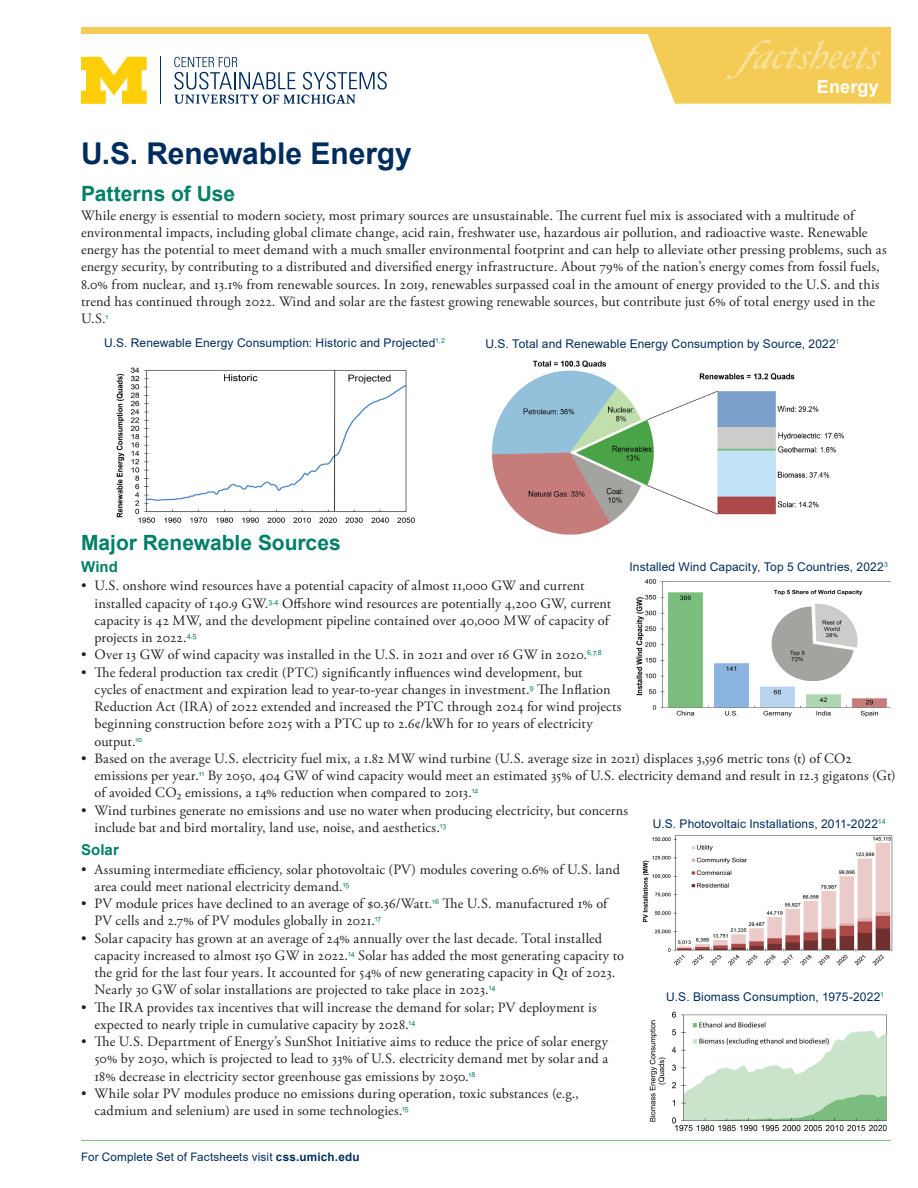
<style>
.page{position:relative;width:918px;height:1188px;background:#fff}
.page>*{position:absolute;margin:0;border:0;box-sizing:border-box;transform-origin:0 0}
.t1{font:700 30px "Arial";color:#002d5e}
.Main_subhead{font:700 21px "Arial";color:#008066}
.t2{font:700 18px "Arial";letter-spacing:.01em;color:#fff}
.sub_head{font:700 15px "Arial";letter-spacing:.01em;color:#008066}
.bullets{font:14.25px/17.2px "Adobe Garamond Pro";letter-spacing:.01em;color:#231f20}
.chart_headline{font:12px "Arial";letter-spacing:.01em;color:#002d5e}
.folio{font:11.7px "Arial";letter-spacing:.01em;color:#002d5e}
.s1{font-weight:700}
</style>
<div class="page">
<div style="left:81px;top:27px;width:810px;height:7px;background:#f4cc55"></div>
<hr style="left:81px;top:1140px;width:810px;height:1px;background:#82c889">
<svg style="left:174px;top:57px;width:213px;height:47px"></svg>
<hr style="left:160px;top:57px;width:1px;height:47px;background:#002d5e">
<svg style="left:81px;top:57px;width:66px;height:47px"></svg>
<svg style="left:647px;top:34px;width:244px;height:70px;background:#f4d064"></svg>
<img style="left:116px;top:367px;width:299px;height:156px">
<img style="left:636px;top:579px;width:255px;height:138px">
<img style="left:642px;top:835px;width:251px;height:131px">
<img style="left:649px;top:1011px;width:238px;height:121px">
<img style="left:492px;top:360px;width:352px;height:175px">
<p class="t2" style="left:817px;top:74px;width:63px">Energy</p>
<p class="t1" style="left:81px;top:133px;width:332px">U.S. Renewable Energy</p>
<p class="Main_subhead" style="left:81px;top:179px;width:156px">Patterns of Use</p>
<p class="bullets" style="left:81px;top:207px;width:807px">While energy is essential to modern society, most primary sources are unsustainable. The current fuel mix is associated with a multitude of environmental impacts, including global climate change, acid rain, freshwater use, hazardous air pollution, and radioactive waste. Renewable energy has the potential to meet demand with a much smaller environmental footprint and can help to alleviate other pressing problems, such as energy security, by contributing to a distributed and diversified energy infrastructure. About 79% of the nation’s energy comes from fossil fuels, 8.0% from nuclear, and 13.1% from renewable sources. In 2019, renewables surpassed coal in the amount of energy provided to the U.S. and this trend has continued through 2022. Wind and solar are the fastest growing renewable sources, but contribute just 6% of total energy used in the U.S.<sup>1</sup></p>
<p class="chart_headline" style="left:104px;top:335px;width:342px">U.S. Renewable Energy Consumption: Historic and Projected<sup>1,2</sup></p>
<p class="chart_headline" style="left:486px;top:336px;width:356px">U.S. Total and Renewable Energy Consumption by Source, 2022<sup>1</sup></p>
<p class="Main_subhead" style="left:81px;top:527px;width:261px">Major Renewable Sources</p>
<p class="sub_head" style="left:81px;top:556px;width:39px">Wind</p>
<p class="bullets" style="left:94px;top:578px;width:518px;text-indent:-14px">• U.S. onshore wind resources have a potential capacity of almost 11,000 GW and current installed capacity of 140.9 GW.<sup>3,4</sup> Offshore wind resources are potentially 4,200 GW, current capacity is 42 MW, and the development pipeline contained over 40,000 MW of capacity of projects in 2022.<sup>4,5</sup></p>
<p class="bullets" style="left:81px;top:647px;width:522px">• Over 13 GW of wind capacity was installed in the U.S. in 2021 and over 16 GW in 2020.<sup>6,7,8</sup></p>
<p class="bullets" style="left:94px;top:664px;width:529px;text-indent:-14px">• The federal production tax credit (PTC) significantly influences wind development, but<br>cycles of enactment and expiration lead to year-to-year changes in investment.<sup>9</sup> The Inflation Reduction Act (IRA) of 2022 extended and increased the PTC through 2024 for wind projects beginning construction before 2025 with a PTC up to 2.6¢/kWh for 10 years of electricity output.<sup>10</sup></p>
<p class="bullets" style="left:94px;top:750px;width:803px;text-indent:-14px">• Based on the average U.S. electricity fuel mix, a 1.82 MW wind turbine (U.S. average size in 2021) displaces 3,596 metric tons (t) of CO2 emissions per year.<sup>11</sup> By 2050, 404 GW of wind capacity would meet an estimated 35% of U.S. electricity demand and result in 12.3 gigatons (Gt) of avoided CO₂ emissions, a 14% reduction when compared to 2013.<sup>12</sup></p>
<p class="bullets" style="left:94px;top:802px;width:535px;text-indent:-14px">• Wind turbines generate no emissions and use no water when producing electricity, but concerns include bat and bird mortality, land use, noise, and aesthetics.<sup>13</sup></p>
<p class="sub_head" style="left:81px;top:839px;width:40px">Solar</p>
<p class="bullets" style="left:94px;top:861px;width:527px;text-indent:-14px">• Assuming intermediate efficiency, solar photovoltaic (PV) modules covering 0.6% of U.S. land area could meet national electricity demand.<sup>15</sup></p>
<p class="bullets" style="left:94px;top:895px;width:514px;text-indent:-14px">• PV module prices have declined to an average of $0.36/Watt.<sup>16</sup> The U.S. manufactured 1% of<br>PV cells and 2.7% of PV modules globally in 2021.<sup>17</sup></p>
<p class="bullets" style="left:94px;top:930px;width:531px;text-indent:-14px">• Solar capacity has grown at an average of 24% annually over the last decade. Total installed capacity increased to almost 150 GW in 2022.<sup>14</sup> Solar has added the most generating capacity to the grid for the last four years. It accounted for 54% of new generating capacity in Q1 of 2023.<br>Nearly 30 GW of solar installations are projected to take place in 2023.<sup>14</sup></p>
<p class="bullets" style="left:94px;top:999px;width:504px;text-indent:-14px">• The IRA provides tax incentives that will increase the demand for solar; PV deployment is expected to nearly triple in cumulative capacity by 2028.<sup>14</sup></p>
<p class="bullets" style="left:94px;top:1033px;width:515px;text-align:justify;text-indent:-14px">• The U.S. Department of Energy’s SunShot Initiative aims to reduce the price of solar energy 50% by 2030, which is projected to lead to 33% of U.S. electricity demand met by solar and a 18% decrease in electricity sector greenhouse gas emissions by 2050.<sup>18</sup></p>
<p class="bullets" style="left:94px;top:1085px;width:486px;text-indent:-14px">• While solar PV modules produce no emissions during operation, toxic substances (e.g., cadmium and selenium) are used in some technologies.<sup>15</sup></p>
<p class="chart_headline" style="left:629px;top:559px;width:260px">Installed Wind Capacity, Top 5 Countries, 2022<sup>3</sup></p>
<p class="chart_headline" style="left:653px;top:816px;width:234px">U.S. Photovoltaic Installations, 2011-2022<sup>14</sup></p>
<p class="chart_headline" style="left:666px;top:988px;width:219px">U.S. Biomass Consumption, 1975-2022<sup>1</sup></p>
<p class="folio" style="left:81px;top:1149px;width:280px">For Complete Set of Factsheets visit <span class="s1">css.umich.edu</span></p>
</div>
